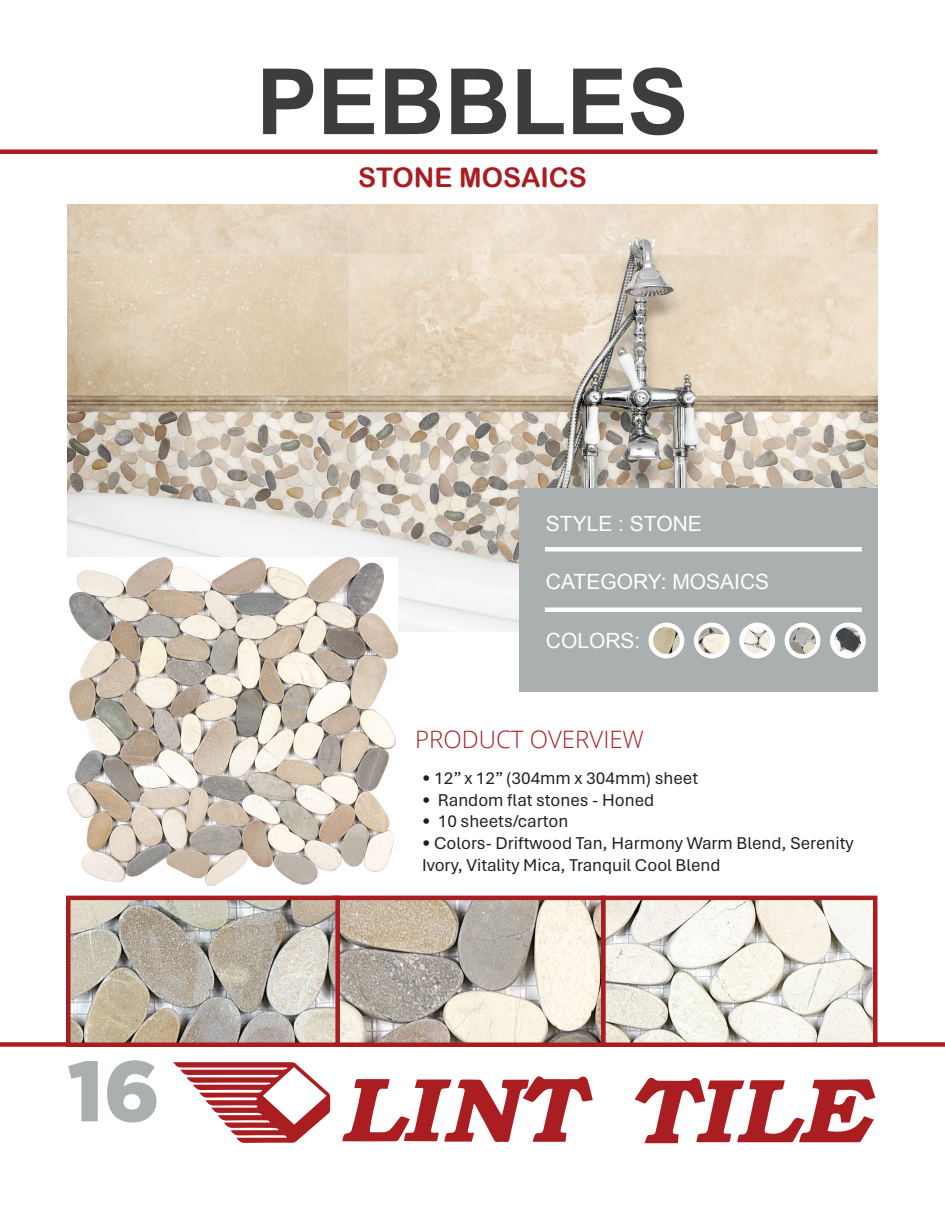
<style>
.page{position:relative;width:945px;height:1215px;background:#fff}
.page>*{position:absolute;margin:0;border:0;box-sizing:border-box;transform-origin:0 0}
.t1{font:700 91.5px "Arial";color:#3d3d3c}
.t2{font:900 85.5px "Gotham Pro";color:#aaafaf}
.t3{font:27px "Arial Rounded MT Bold";color:#a91d21}
.t4{font:300 24px "Open Sans";color:#a91d21}
.t5{font:21px "Arial";color:#fff}
.t6{font:18px/21.6px "Aptos";color:#231f20}
</style>
<div class="page">
<div style="left:0;top:149px;width:878px;height:5px;background:#a91d21"></div>
<div style="left:0;top:1042px;width:945px;height:5px;background:#a91d21"></div>
<svg style="left:173px;top:1062px;width:157px;height:81px"></svg>
<svg style="left:342px;top:1076px;width:251px;height:66px"></svg>
<svg style="left:635px;top:1077px;width:240px;height:66px"></svg>
<img style="left:606px;top:901px;width:267px;height:141px">
<div style="left:601px;top:896px;width:277px;height:151px;border:4px solid #a91d21"></div>
<svg style="left:340px;top:901px;width:261px;height:141px;background:#c6bfb3"></svg>
<div style="left:332px;top:896px;width:274px;height:151px;border:4px solid #a91d21"></div>
<img style="left:71px;top:901px;width:264px;height:141px">
<div style="left:66px;top:896px;width:274px;height:151px;border:4px solid #a91d21"></div>
<img style="left:68px;top:204px;width:809px;height:428px">
<div style="left:519px;top:489px;width:359px;height:203px;background:#aaafaf"></div>
<div style="left:545px;top:547px;width:317px;height:5px;background:#fff"></div>
<hr style="left:545px;top:608px;width:317px;height:4px;background:#fff">
<img style="left:651px;top:625px;width:31px;height:31px;border-radius:16px">
<div style="left:649px;top:623px;width:35px;height:35px;border:4px solid #fff;border-radius:50%"></div>
<img style="left:696px;top:625px;width:31px;height:31px;border-radius:16px">
<div style="left:694px;top:623px;width:36px;height:35px;border:4px solid #fff;border-radius:50%"></div>
<img style="left:742px;top:625px;width:31px;height:31px;border-radius:16px">
<div style="left:739px;top:623px;width:36px;height:35px;border:4px solid #fff;border-radius:50%"></div>
<img style="left:787px;top:625px;width:31px;height:31px;border-radius:16px">
<div style="left:785px;top:623px;width:35px;height:35px;border:4px solid #fff;border-radius:50%"></div>
<img style="left:832px;top:625px;width:32px;height:31px;border-radius:16px">
<div style="left:830px;top:623px;width:36px;height:35px;border:4px solid #fff;border-radius:50%"></div>
<img style="left:68px;top:557px;width:330px;height:329px">
<p class="t1" style="left:256px;top:42px;width:434px">PEBBLES</p>
<p class="t3" style="left:358px;top:162px;width:230px">STONE MOSAICS</p>
<p class="t2" style="left:68px;top:1042px;width:94px">16</p>
<p class="t5" style="left:546px;top:510px;width:157px">STYLE : STONE</p>
<p class="t5" style="left:546px;top:568px;width:225px">CATEGORY: MOSAICS</p>
<p class="t5" style="left:546px;top:627px;width:96px">COLORS:</p>
<p class="t4" style="left:415px;top:723px;width:230px">PRODUCT OVERVIEW</p>
<p class="t6" style="left:422px;top:767px;width:278px">• 12” x 12” (304mm x 304mm) sheet</p>
<p class="t6" style="left:422px;top:788px;width:234px">• Random flat stones - Honed</p>
<p class="t6" style="left:422px;top:810px;width:148px">• 10 sheets/carton</p>
<p class="t6" style="left:422px;top:832px;width:433px">• Colors- Driftwood Tan, Harmony Warm Blend, Serenity<br>Ivory, Vitality Mica, Tranquil Cool Blend</p>
</div>
